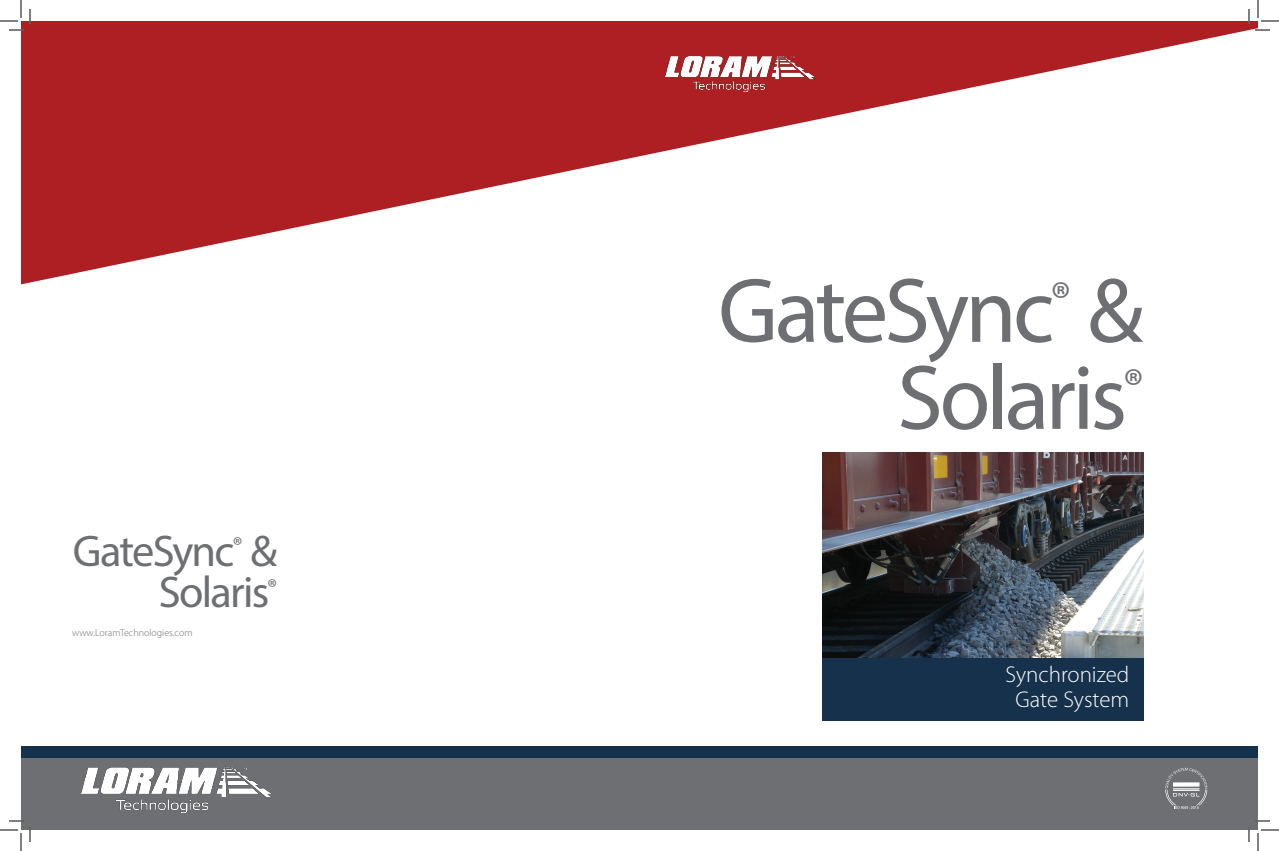
<style>
.page{position:relative;width:1279px;height:851px;background:#fff}
.page>*{position:absolute;margin:0;border:0;box-sizing:border-box;transform-origin:0 0}
.t1{font:92.5px "Myriad Pro";letter-spacing:-.04em;color:#6d6f72}
.t2{font:44.4px "Myriad Pro";letter-spacing:-.04em;color:#6d6f72}
.t3{font:300 22.9px/24.8px "Myriad Pro";color:#fff;text-align:center}
.t4{font:300 10px "Myriad Pro";color:#6d6f72}
</style>
<div class="page">
<div style="left:21px;top:756px;width:1237px;height:74px;background:#6d6f72"></div>
<div style="left:21px;top:746px;width:1237px;height:12px;background:#15314c"></div>
<img style="left:82px;top:766px;width:190px;height:47px">
<div style="left:822px;top:452px;width:321px;height:269px;background:#15314c"></div>
<img style="left:822px;top:452px;width:321px;height:205px">
<svg style="left:1165px;top:768px;width:42px;height:41px"></svg>
<svg style="left:21px;top:25px;width:1227px;height:259px;fill:#ae2226"></svg>
<img style="left:666px;top:55px;width:148px;height:37px">
<hr style="left:21px;top:21px;width:1237px;height:4px;background:#ad1f23">
<svg style="left:0;top:0;width:31px;height:31px"></svg>
<svg style="left:0;top:820px;width:31px;height:31px"></svg>
<svg style="left:1248px;top:0;width:31px;height:31px"></svg>
<svg style="left:1248px;top:820px;width:31px;height:31px"></svg>
<p class="t2" style="left:73px;top:523px;width:206px">GateSync<sup>®</sup> &amp;</p>
<p class="t2" style="left:159px;top:565px;width:120px">Solaris<sup>®</sup></p>
<p class="t4" style="left:72px;top:627px;width:122px">www.LoramTechnologies.com</p>
<p class="t1" style="left:718px;top:254px;width:427px">GateSync<sup>®</sup> &amp;</p>
<p class="t1" style="left:897px;top:341px;width:248px">Solaris<sup>®</sup></p>
<p class="t3" style="left:1005px;top:662px;width:125px">Synchronized<br>Gate System</p>
</div>
